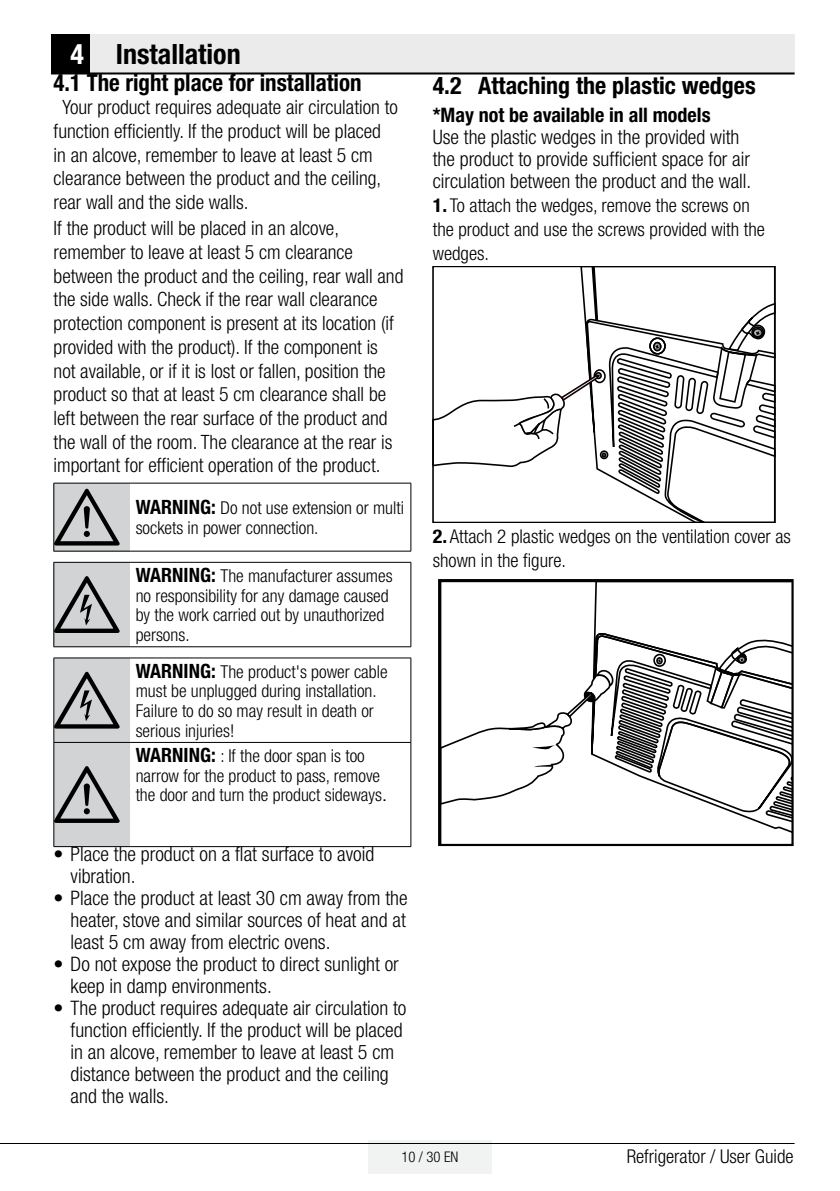
<style>
.page{position:relative;width:840px;height:1191px;background:#fff}
.page>*{position:absolute;margin:0;border:0;box-sizing:border-box;transform-origin:0 0}
.t1{font:71px "ZIWARNUN";color:#000}
.t2{font:700 condensed 28px "Helvetica Neue LT Pro";color:#000}
.t3{font:700 condensed 24px "Helvetica Neue LT Pro";color:#000}
.t4{font:700 condensed 23.6px "Helvetica Neue LT Pro";color:#000}
.t5{font:300 condensed 20px/22px "Helvetica Neue LT Pro";color:#000}
.t6{font:700 condensed 20px "Helvetica Neue LT Pro";color:#000}
.t7{font:300 condensed 19.8px/23.6px "Helvetica Neue LT Pro";color:#000}
.t8{font:300 condensed 19px/24px "Helvetica Neue LT Pro";color:#000}
.t9{font:300 condensed 17.8px/19.8px "Helvetica Neue LT Pro";color:#000}
.t10{font:300 condensed 14.6px "Helvetica Neue LT Pro";color:#000}
.s1{color:#fff}
.s2{font-weight:700;font-size:19.8px}
.s3{font-family:"Arial";font-weight:400;font-stretch:normal}
.s4{font-weight:700}
</style>
<div class="page">
<div style="left:368px;top:1140px;width:123px;height:33px;background:#f1f2f2"></div>
<hr style="left:0;top:1143px;width:794px;height:1px;background:#000">
<div style="left:51px;top:34px;width:39px;height:40px;background:#000"></div>
<div style="left:90px;top:34px;width:704px;height:40px;background:#ebebec"></div>
<hr style="left:51px;top:72px;width:743px;height:2px;background:#000">
<div style="left:54px;top:483px;width:76px;height:68px;background:#d1d3d4"></div>
<hr style="left:54px;top:483px;width:76px;height:1px;background:#000">
<hr style="left:53px;top:483px;width:1px;height:68px;background:#000">
<hr style="left:130px;top:483px;width:281px;height:1px;background:#000">
<hr style="left:410px;top:483px;width:1px;height:68px;background:#000">
<hr style="left:54px;top:551px;width:76px;height:1px;background:#000">
<hr style="left:130px;top:551px;width:281px;height:1px;background:#000">
<div style="left:54px;top:562px;width:76px;height:85px;background:#d1d3d4"></div>
<hr style="left:53px;top:562px;width:1px;height:84px;background:#000">
<hr style="left:410px;top:562px;width:1px;height:84px;background:#000">
<hr style="left:54px;top:562px;width:76px;height:1px;background:#000">
<hr style="left:130px;top:562px;width:281px;height:1px;background:#000">
<hr style="left:54px;top:646px;width:76px;height:1px;background:#000">
<hr style="left:130px;top:646px;width:281px;height:1px;background:#000">
<div style="left:54px;top:658px;width:76px;height:188px;background:#d1d3d4"></div>
<hr style="left:53px;top:658px;width:1px;height:84px;background:#000">
<hr style="left:410px;top:658px;width:1px;height:84px;background:#000">
<hr style="left:53px;top:742px;width:1px;height:104px;background:#000">
<hr style="left:410px;top:742px;width:1px;height:104px;background:#000">
<hr style="left:54px;top:657px;width:76px;height:1px;background:#000">
<hr style="left:130px;top:657px;width:281px;height:1px;background:#000">
<hr style="left:54px;top:742px;width:76px;height:1px;background:#000">
<hr style="left:130px;top:742px;width:281px;height:1px;background:#000">
<hr style="left:54px;top:846px;width:76px;height:1px;background:#000">
<hr style="left:130px;top:846px;width:281px;height:1px;background:#000">
<svg style="left:432px;top:266px;width:342px;height:257px"></svg>
<svg style="left:441px;top:582px;width:349px;height:49px"></svg>
<svg style="left:441px;top:631px;width:349px;height:212px"></svg>
<div style="left:438px;top:579px;width:355px;height:267px;border:2px solid #000"></div>
<h2 class="t2" style="left:70px;top:37px;width:172px"><span class="s1">4</span> Installation</h2>
<p class="t4" style="left:54px;top:68px;width:309px">4.1 The right place for installation</p>
<p class="t7" style="left:54px;top:95px;width:345px;text-indent:9px">Your product requires adequate air circulation to function efficiently. If the product will be placed in an alcove, remember to leave at least 5 cm clearance between the product and the ceiling, rear wall and the side walls.</p>
<p class="t7" style="left:54px;top:216px;width:351px">If the product will be placed in an alcove, remember to leave at least 5 cm clearance between the product and the ceiling, rear wall and the side walls. Check if the rear wall clearance protection component is present at its location (if provided with the product). If the component is not available, or if it is lost or fallen, position the product so that at least 5 cm clearance shall be left between the rear surface of the product and the wall of the room. The clearance at the rear is important for efficient operation of the product.</p>
<h1 class="t1" style="left:54px;top:479px;width:70px">A</h1>
<p class="t9" style="left:136px;top:498px;width:270px"><span class="s2">WARNING:</span> Do not use extension or multi sockets in power connection.</p>
<h1 class="t1" style="left:54px;top:567px;width:70px">B</h1>
<p class="t9" style="left:136px;top:565px;width:258px"><span class="s2">WARNING:</span> The manufacturer assumes no responsibility for any damage caused by the work carried out by unauthorized persons.</p>
<h1 class="t1" style="left:54px;top:662px;width:70px">B</h1>
<p class="t9" style="left:136px;top:661px;width:253px"><span class="s2">WARNING:</span> The product's power cable must be unplugged during installation.<br>Failure to do so may result in death or serious injuries!</p>
<h1 class="t1" style="left:54px;top:757px;width:70px">A</h1>
<p class="t5" style="left:71px;top:842px;width:305px;text-indent:-17px">• Place the product on a flat surface to avoid vibration.</p>
<p class="t5" style="left:71px;top:886px;width:338px;text-align:justify;text-indent:-17px">• Place the product at least 30 cm away from the heater, stove and similar sources of heat and at least 5 cm away from electric ovens.</p>
<p class="t5" style="left:71px;top:952px;width:329px;text-indent:-17px">• Do not expose the product to direct sunlight or keep in damp environments.</p>
<p class="t5" style="left:71px;top:996px;width:337px;text-indent:-17px">• The product requires adequate air circulation to function efficiently. If the product will be placed in an alcove, remember to leave at least 5 cm distance between the product and the ceiling and the walls.</p>
<p class="t9" style="left:136px;top:746px;width:253px"><span class="s2">WARNING:</span> : If the door span is too narrow for the product to pass, remove the door and turn the product sideways<span class="s3">.</span></p>
<p class="t3" style="left:432px;top:71px;width:324px">4.2 Attaching the plastic wedges</p>
<p class="t6" style="left:432px;top:102px;width:279px">*May not be available in all models</p>
<p class="t5" style="left:432px;top:125px;width:320px">Use the plastic wedges in the provided with the product to provide sufficient space for air circulation between the product and the wall.</p>
<p class="t8" style="left:432px;top:193px;width:333px"><span class="s4">1.</span> To attach the wedges, remove the screws on the product and use the screws provided with the wedges.</p>
<p class="t8" style="left:432px;top:524px;width:359px"><span class="s4">2.</span> Attach 2 plastic wedges on the ventilation cover as shown in the figure.</p>
<p class="t10" style="left:401px;top:1148px;width:59px">10 / 30 EN</p>
<p class="t8" style="left:626px;top:1143px;width:168px">Refrigerator / User Guide</p>
</div>
